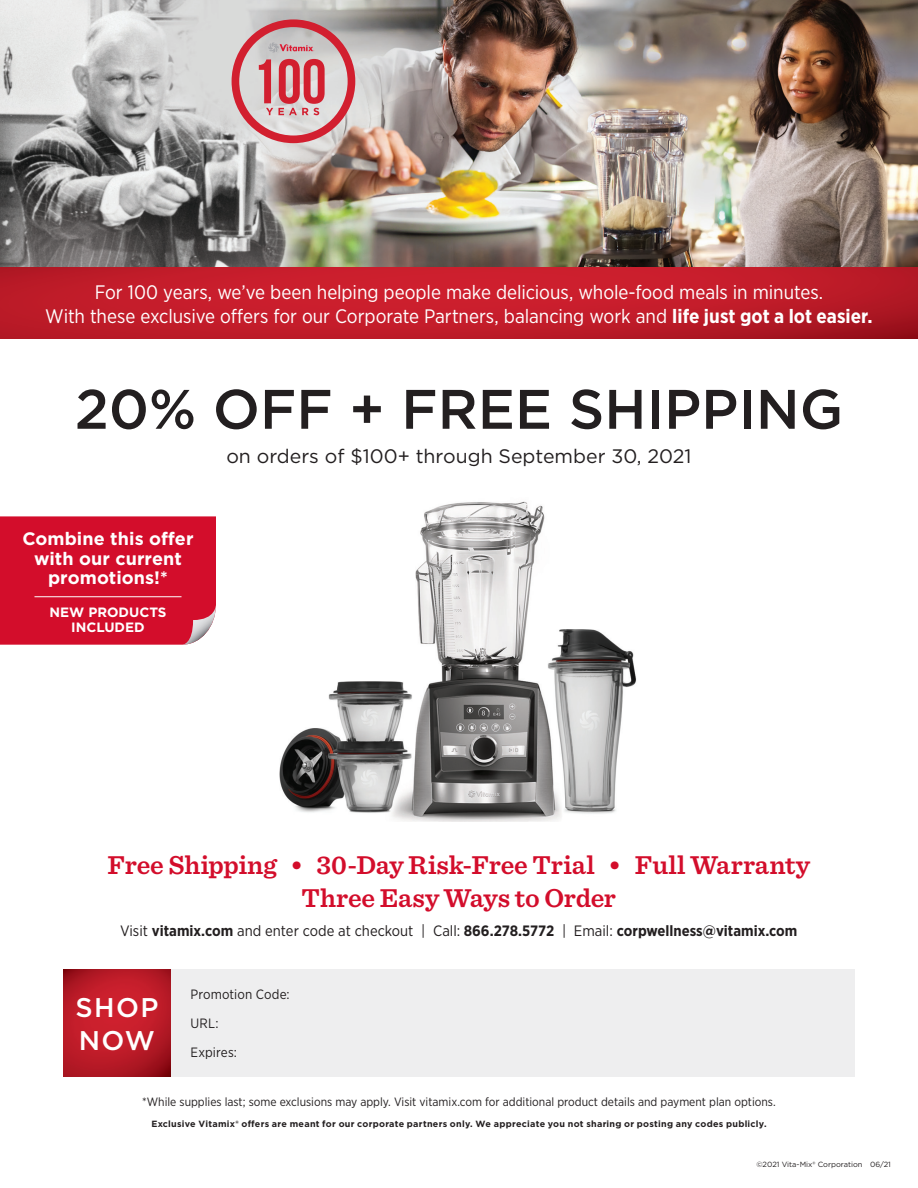
<style>
.page{position:relative;width:918px;height:1188px;background:#fff}
.page>*{position:absolute;margin:0;border:0;box-sizing:border-box;transform-origin:0 0}
.Price{font:500 55.5px "Gotham";color:#231f20}
.Free_Ship_List{font:600 27px "Sentinel";letter-spacing:-.005em;color:#d30d2b}
.Stacked_SHOP_NOW{font:500 27px "Gotham";letter-spacing:.055em;color:#fff}
.Call_outs{font:19.5px/24px "Gotham Narrow";letter-spacing:-.005em;color:#fff;text-align:center}
.Warranty_Free_Shippi{font:19.5px "Gotham";color:#231f20}
.Features_1__Check_in{font:700 18px/19.5px "Gotham";letter-spacing:.005em;color:#fff;text-align:center}
._3_easy_ways{font:700 15px "Gotham Narrow";color:#231f20}
.PROMO_URL_EXPIRES{font:13.5px "Gotham Narrow";letter-spacing:.01em;color:#231f20}
.Price-2{font:700 13.5px/15px "Gotham";color:#fff;text-align:center}
.While_Supplies_Last{font:12px "Gotham Narrow";color:#231f20}
.While_Supplies_Last-2{font:700 9px "Gotham";letter-spacing:.03em;color:#231f20}
.Copyright{font:7.5px "Gotham";color:#231f20}
.s1{font-weight:700}
.s2{font-weight:400}
</style>
<div class="page">
<img style="left:279px;top:501px;width:357px;height:320px">
<div style="left:63px;top:969px;width:791px;height:107px;background:#eeeeef"></div>
<img style="left:63px;top:969px;width:108px;height:107px">
<img style="left:0;top:0;width:918px;height:268px">
<img style="left:0;top:268px;width:918px;height:71px">
<svg style="left:232px;top:19px;width:123px;height:124px;background:#d19ca0"></svg>
<div style="left:0;top:516px;width:216px;height:129px;background:#d30d2b"></div>
<hr style="left:34px;top:596px;width:148px;height:1px;background:#fff">
<p class="Call_outs" style="left:45px;top:280px;width:829px">For 100 years, we’ve been helping people make delicious, whole-food meals in minutes.<br>With these exclusive offers for our Corporate Partners, balancing work and <span class="s1">life just got a lot easier.</span></p>
<p class="Price" style="left:75px;top:373px;width:770px">20% OFF + FREE SHIPPING</p>
<p class="Warranty_Free_Shippi" style="left:226px;top:444px;width:467px">on orders of $100+ through September 30, 2021</p>
<p class="Features_1__Check_in" style="left:22px;top:529px;width:173px">Combine this offer with our current promotions!*</p>
<p class="Price-2" style="left:49px;top:605px;width:119px">NEW PRODUCTS<br>INCLUDED</p>
<p class="Free_Ship_List" style="left:107px;top:844px;width:704px">Free Shipping • 30-Day Risk-Free Trial • Full Warranty</p>
<p class="Free_Ship_List" style="left:302px;top:877px;width:316px">Three Easy Ways to Order</p>
<p class="_3_easy_ways" style="left:120px;top:922px;width:679px"><span class="s2">Visit</span> vitamix.com <span class="s2">and enter code at checkout | Call:</span> 866.278.5772 <span class="s2">| Email:</span> corpwellness@vitamix.com</p>
<p class="Stacked_SHOP_NOW" style="left:75px;top:990px;width:85px">SHOP</p>
<p class="Stacked_SHOP_NOW" style="left:79px;top:1023px;width:78px">NOW</p>
<p class="PROMO_URL_EXPIRES" style="left:190px;top:986px;width:101px">Promotion Code:</p>
<p class="PROMO_URL_EXPIRES" style="left:190px;top:1015px;width:30px">URL:</p>
<p class="PROMO_URL_EXPIRES" style="left:190px;top:1044px;width:48px">Expires:</p>
<p class="While_Supplies_Last" style="left:142px;top:1094px;width:635px">*While supplies last; some exclusions may apply. Visit vitamix.com for additional product details and payment plan options.</p>
<p class="While_Supplies_Last-2" style="left:151px;top:1118px;width:617px">Exclusive Vitamix® offers are meant for our corporate partners only. We appreciate you not sharing or posting any codes publicly.</p>
<p class="Copyright" style="left:756px;top:1160px;width:136px">©2021 Vita-Mix® Corporation 06/21</p>
</div>
